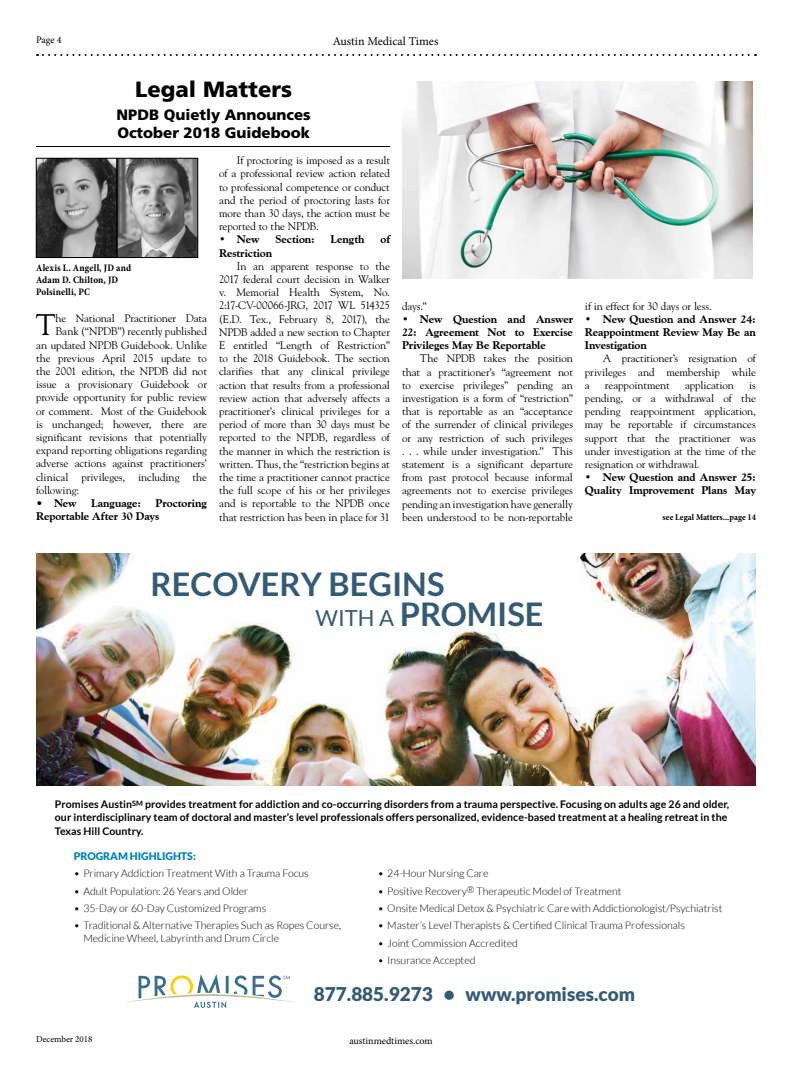
<style>
.page{position:relative;width:792px;height:1080px;background:#fff}
.page>*{position:absolute;margin:0;border:0;box-sizing:border-box;transform-origin:0 0}
.t1{font:700 32.6px/29.5px "Lato";color:#345b75}
.t2{font:29.7px "Goudy";color:#000}
.t3{font:900 22px "Frutiger";color:#000}
.t4{font:900 18.9px "Lato";color:#345b75}
.t5{font:900 15px/18px "Frutiger";color:#000}
.t6{font:12px "Minion Pro";color:#000}
.t7{font:11px/13.2px "Goudy";letter-spacing:-.01em;color:#000;text-align:justify}
.t8{font:800 11px/13.2px "Goudy Old Style BT";letter-spacing:-.005em;color:#000}
.t9{font:300 10.5px/12.6px "Lato";color:#000}
.t10{font:700 10.5px/13.7px "Lato";letter-spacing:.005em;color:#000}
.t11{font:900 10.5px "Lato";color:#0283c6}
.t12{font:700 condensed 10px/12px "Minion Pro";letter-spacing:.015em;color:#000}
.t13{font:10px "Minion Pro";letter-spacing:-.005em;color:#000}
.t14{font:700 condensed 9px "Minion Pro";color:#000}
.t15{font:9px "Minion Pro";color:#000}
.s1{font-family:"Goudy";font-weight:400}
.s2{font-weight:400;font-size:22.1px}
</style>
<div class="page">
<svg style="left:37px;top:54px;width:719px;height:2px"></svg>
<img style="left:36px;top:553px;width:720px;height:232px">
<svg style="left:127px;top:975px;width:166px;height:33px"></svg>
<hr style="left:36px;top:146px;width:354px;height:1px;background:#000">
<img style="left:402px;top:81px;width:351px;height:198px">
<img style="left:38px;top:160px;width:158px;height:96px">
<div style="left:36px;top:158px;width:81px;height:100px;border:1px solid #000"></div>
<div style="left:117px;top:158px;width:81px;height:100px;border:1px solid #000"></div>
<p class="t13" style="left:36px;top:33px;width:27px">Page 4</p>
<p class="t6" style="left:333px;top:33px;width:107px">Austin Medical Times</p>
<h3 class="t3" style="left:135px;top:77px;width:159px">Legal Matters</h3>
<h3 class="t5" style="left:117px;top:106px;width:196px">NPDB Quietly Announces<br>October 2018 Guidebook</h3>
<p class="t12" style="left:36px;top:261px;width:97px">Alexis L. Angell, JD and<br>Adam D. Chilton, JD<br>Polsinelli, PC</p>
<h2 class="t2" style="left:36px;top:307px;width:21px">T</h2>
<p class="t7" style="left:56px;top:311px;width:153px">he National Practitioner Data</p>
<p class="t7" style="left:56px;top:325px;width:153px">Bank (“NPDB”) recently published</p>
<p class="t7" style="left:36px;top:338px;width:172px">an updated NPDB Guidebook. Unlike</p>
<p class="t7" style="left:36px;top:351px;width:173px">the previous April 2015 update to</p>
<p class="t7" style="left:36px;top:364px;width:173px">the 2001 edition, the NPDB did not</p>
<p class="t7" style="left:36px;top:377px;width:173px">issue a provisionary Guidebook or</p>
<p class="t7" style="left:36px;top:391px;width:173px">provide opportunity for public review</p>
<p class="t7" style="left:36px;top:404px;width:172px">or comment. Most of the Guidebook</p>
<p class="t7" style="left:36px;top:417px;width:173px">is unchanged; however, there are</p>
<p class="t7" style="left:36px;top:430px;width:172px">significant revisions that potentially</p>
<p class="t7" style="left:36px;top:443px;width:173px">expand reporting obligations regarding</p>
<p class="t7" style="left:36px;top:457px;width:172px">adverse actions against practitioners’</p>
<p class="t7" style="left:36px;top:470px;width:173px">clinical privileges, including the</p>
<p class="t7" style="left:36px;top:483px;width:45px">following:</p>
<p class="t8" style="left:36px;top:496px;width:42px"><span class="s1">•</span> New</p>
<p class="t8" style="left:91px;top:496px;width:51px">Language:</p>
<p class="t8" style="left:36px;top:496px;width:172px;text-indent:119px">Proctoring<br>Reportable After 30 Days</p>
<p class="t7" style="left:219px;top:153px;width:173px;text-indent:18px">If proctoring is imposed as a result of a professional review action related to professional competence or conduct and the period of proctoring lasts for more than 30 days, the action must be reported to the NPDB.</p>
<p class="t8" style="left:219px;top:233px;width:42px">• New</p>
<p class="t8" style="left:276px;top:233px;width:41px">Section:</p>
<p class="t8" style="left:331px;top:233px;width:36px">Length</p>
<p class="t8" style="left:381px;top:233px;width:11px">of</p>
<p class="t8" style="left:219px;top:246px;width:55px">Restriction</p>
<p class="t7" style="left:219px;top:259px;width:173px;text-indent:18px">In an apparent response to the 2017 federal court decision in Walker v. Memorial Health System, No.<br>2:17-CV-00066-JRG, 2017 WL 514325 (E.D. Tex., February 8, 2017), the NPDB added a new section to Chapter E entitled “Length of Restriction” to the 2018 Guidebook. The section clarifies that any clinical privilege action that results from a professional review action that adversely affects a practitioner’s clinical privileges for a period of more than 30 days must be reported to the NPDB, regardless of the manner in which the restriction is written. Thus, the “restriction begins at the time a practitioner cannot practice the full scope of his or her privileges and is reportable to the NPDB once that restriction has been in place for 31</p>
<p class="t7" style="left:402px;top:299px;width:26px">days.”</p>
<p class="t8" style="left:402px;top:312px;width:173px;text-align:justify">• New Question and Answer 22: Agreement Not to Exercise Privileges May Be Reportable</p>
<p class="t7" style="left:402px;top:352px;width:173px;text-indent:18px">The NPDB takes the position that a practitioner’s “agreement not to exercise privileges” pending an investigation is a form of “restriction” that is reportable as an “acceptance of the surrender of clinical privileges or any restriction of such privileges . . . while under investigation.” This statement is a significant departure from past protocol because informal agreements not to exercise privileges pending an investigation have generally been understood to be non-reportable</p>
<p class="t7" style="left:585px;top:299px;width:128px">if in effect for 30 days or less.</p>
<p class="t8" style="left:585px;top:312px;width:173px;text-align:justify">• New Question and Answer 24:<br>Reappointment Review May Be an Investigation</p>
<p class="t7" style="left:585px;top:352px;width:173px;text-indent:18px">A practitioner’s resignation of privileges and membership while a</p>
<p class="t7" style="left:605px;top:378px;width:66px">reappointment</p>
<p class="t7" style="left:685px;top:378px;width:50px">application</p>
<p class="t7" style="left:585px;top:378px;width:173px;text-indent:164px">is pending, or a withdrawal of the pending reappointment application, may be reportable if circumstances support that the practitioner was under investigation at the time of the resignation or withdrawal.</p>
<p class="t8" style="left:585px;top:471px;width:173px">• New Question and Answer 25:<br>Quality Improvement Plans May</p>
<p class="t14" style="left:663px;top:510px;width:95px">see Legal Matters...page 14</p>
<h1 class="t1" style="left:316px;top:569px;width:230px;text-indent:-165px">RECOVERY BEGINS<br><span class="s2">WITH A</span> PROMISE</h1>
<p class="t10" style="left:55px;top:797px;width:676px">Promises Austin<sup>SM</sup> provides treatment for addiction and co-occurring disorders from a trauma perspective. Focusing on adults age 26 and older, our interdisciplinary team of doctoral and master’s level professionals offers personalized, evidence-based treatment at a healing retreat in the<br>Texas Hill Country.</p>
<p class="t11" style="left:74px;top:850px;width:124px">PROGRAM HIGHLIGHTS:</p>
<p class="t9" style="left:74px;top:867px;width:236px">• Primary Addiction Treatment With a Trauma Focus</p>
<p class="t9" style="left:74px;top:885px;width:176px">• Adult Population: 26 Years and Older</p>
<p class="t9" style="left:74px;top:902px;width:194px">• 35-Day or 60-Day Customized Programs</p>
<p class="t9" style="left:83px;top:919px;width:259px;text-indent:-9px">• Traditional &amp; Alternative Therapies Such as Ropes Course,<br>Medicine Wheel, Labyrinth and Drum Circle</p>
<p class="t9" style="left:378px;top:867px;width:112px">• 24-Hour Nursing Care</p>
<p class="t9" style="left:378px;top:885px;width:245px">• Positive Recovery<sup>®</sup> Therapeutic Model of Treatment</p>
<p class="t9" style="left:378px;top:902px;width:346px">• Onsite Medical Detox &amp; Psychiatric Care with Addictionologist/Psychiatrist</p>
<p class="t9" style="left:378px;top:919px;width:309px">• Master’s Level Therapists &amp; Certified Clinical Trauma Professionals</p>
<p class="t9" style="left:378px;top:937px;width:142px">• Joint Commission Accredited</p>
<p class="t9" style="left:378px;top:954px;width:99px">• Insurance Accepted</p>
<h3 class="t4" style="left:314px;top:983px;width:323px">877.885.9273 • www.promises.com</h3>
<p class="t15" style="left:36px;top:1033px;width:58px">December 2018</p>
<p class="t13" style="left:349px;top:1034px;width:85px">austinmedtimes.com</p>
</div>
